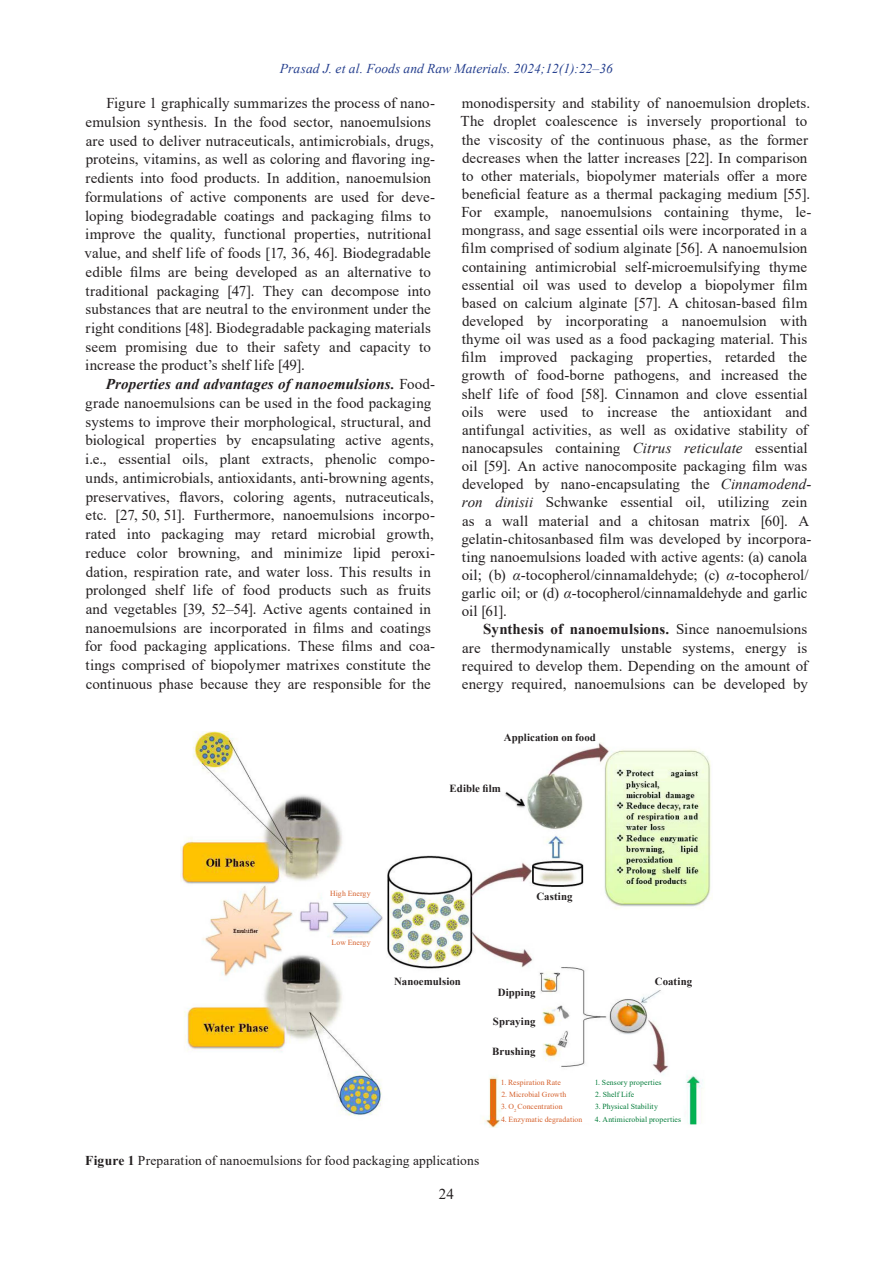
<style>
.page{position:relative;width:893px;height:1263px;background:#fff}
.page>*{position:absolute;margin:0;border:0;box-sizing:border-box;transform-origin:0 0}
.Основной{font:15px/18.1px "Times New Roman";letter-spacing:.005em;color:#231f20}
.Под_рисунок{font:13.5px "Times New Roman";letter-spacing:.01em;color:#231f20}
.t1{font:italic 13.5px "Times New Roman";color:#253f8e}
.Под_рисунок-2{font:700 10.8px "Times New Roman";letter-spacing:.005em;color:#231f20}
.Под_рисунок-3{font:7.8px "Times New Roman";letter-spacing:.01em;color:#d45e29}
.Под_рисунок-4{font:7.8px "Times New Roman";letter-spacing:.01em;color:#017b38}
.s1{font-weight:700;font-style:italic}
.s2{font-style:italic}
.s3{font-weight:700}
</style>
<div class="page">
<img style="left:181px;top:731px;width:530px;height:396px">
<p class="t1" style="left:280px;top:59px;width:334px">Prasad J. et al. Foods and Raw Materials. 2024;12(1):22–36</p>
<p class="Основной" style="left:85px;top:93px;width:352px;line-height:18.8px;text-indent:22px">Figure 1 graphically summarizes the process of nano&shy;emulsion synthesis. In the food sector, nanoemulsions are used to deliver nutraceuticals, antimicrobials, drugs, proteins, vitamins, as well as coloring and flavoring ing&shy;redients into food products. In addition, nanoemulsion formulations of active components are used for deve&shy;loping biodegradable coatings and packaging films to improve the quality, functional properties, nutritional value, and shelf life of foods [17, 36, 46]. Biodegradable edible films are being developed as an alternative to traditional packaging [47]. They can decompose into substances that are neutral to the environment under the right conditions [48]. Biodegradable packaging materials seem promising due to their safety and capacity to increase the product’s shelf life [49].</p>
<p class="Основной" style="left:85px;top:374px;width:352px;line-height:18.8px;text-indent:21px"><span class="s1">Properties and advantages of nanoemulsions.</span> Food&shy;grade nanoemulsions can be used in the food packaging systems to improve their morphological, structural, and biological properties by encapsulating active agents, i.e., essential oils, plant extracts, phenolic compo&shy;unds, antimicrobials, antioxidants, anti-browning agents, preservatives, flavors, coloring agents, nutraceuticals, etc. [27, 50, 51]. Furthermore, nanoemulsions incorpo&shy;rated into packaging may retard microbial growth, reduce color browning, and minimize lipid peroxi&shy;dation, respiration rate, and water loss. This results in prolonged shelf life of food products such as fruits and vegetables [39, 52–54]. Active agents contained in nanoemulsions are incorporated in films and coatings for food packaging applications. These films and coa&shy;tings comprised of biopolymer matrixes constitute the continuous phase because they are responsible for the</p>
<p class="Основной" style="left:461px;top:94px;width:352px">monodispersity and stability of nanoemulsion droplets.<br>The droplet coalescence is inversely proportional to the viscosity of the continuous phase, as the former decreases when the latter increases [22]. In comparison to other materials, biopolymer materials offer a more beneficial feature as a thermal packaging medium [55].<br>For example, nanoemulsions containing thyme, le&shy;mongrass, and sage essential oils were incorporated in a film comprised of sodium alginate [56]. A nanoemulsion containing antimicrobial self-microemulsifying thyme essential oil was used to develop a biopolymer film based on calcium alginate [57]. A chitosan-based film developed by incorporating a nanoemulsion with thyme oil was used as a food packaging material. This film improved packaging properties, retarded the growth of food-borne pathogens, and increased the shelf life of food [58]. Cinnamon and clove essential oils were used to increase the antioxidant and antifungal activities, as well as oxidative stability of nanocapsules containing <span class="s2">Citrus reticulate</span> essential oil [59]. An active nanocomposite packaging film was developed by nano-encapsulating the <span class="s2">Cinnamodend&shy;ron dinisii</span> Schwanke essential oil, utilizing zein as a wall material and a chitosan matrix [60]. A gelatin-chitosanbased film was developed by incorpora&shy;ting nanoemulsions loaded with active agents: (a) canola oil; (b) <span class="s2">α</span>-tocopherol/cinnamaldehyde; (c) <span class="s2">α</span>-tocopherol/ garlic oil; or (d) <span class="s2">α</span>-tocopherol/cinnamaldehyde and garlic oil [61].</p>
<p class="Основной" style="left:462px;top:620px;width:348px;text-align:justify;text-indent:21px"><span class="s3">Synthesis of nanoemulsions.</span> Since nanoemulsions are thermodynamically unstable systems, energy is required to develop them. Depending on the amount of energy required, nanoemulsions can be developed by</p>
<p class="Под_рисунок-2" style="left:504px;top:729px;width:94px">Application on food</p>
<p class="Под_рисунок-2" style="left:449px;top:780px;width:53px">Edible film</p>
<p class="Под_рисунок-3" style="left:330px;top:887px;width:42px">High Energy</p>
<p class="Под_рисунок-3" style="left:332px;top:937px;width:41px">Low Energy</p>
<p class="Под_рисунок-2" style="left:536px;top:889px;width:38px">Casting</p>
<p class="Под_рисунок-2" style="left:394px;top:973px;width:68px">Nanoemulsion</p>
<p class="Под_рисунок-2" style="left:655px;top:973px;width:39px">Coating</p>
<p class="Под_рисунок-2" style="left:498px;top:984px;width:39px">Dipping</p>
<p class="Под_рисунок-2" style="left:493px;top:1013px;width:44px">Spraying</p>
<p class="Под_рисунок-2" style="left:492px;top:1044px;width:45px">Brushing</p>
<p class="Под_рисунок-4" style="left:595px;top:1076px;width:68px">1. Sensory properties</p>
<p class="Под_рисунок-4" style="left:595px;top:1089px;width:40px">2. Shelf Life</p>
<p class="Под_рисунок-4" style="left:595px;top:1101px;width:64px">3. Physical Stability</p>
<p class="Под_рисунок-4" style="left:595px;top:1114px;width:88px">4. Antimicrobial properties</p>
<p class="Под_рисунок-3" style="left:501px;top:1076px;width:62px">1. Respiration Rate</p>
<p class="Под_рисунок-3" style="left:501px;top:1089px;width:66px">2. Microbial Growth</p>
<p class="Под_рисунок-3" style="left:501px;top:1101px;width:63px">3. O<sub>2</sub> Concentration</p>
<p class="Под_рисунок-3" style="left:501px;top:1114px;width:83px">4. Enzymatic degradation</p>
<p class="Под_рисунок" style="left:85px;top:1151px;width:396px"><span class="s3">Figure 1</span> Preparation of nanoemulsions for food packaging applications</p>
<p class="Основной" style="left:439px;top:1184px;width:16px">24</p>
</div>
